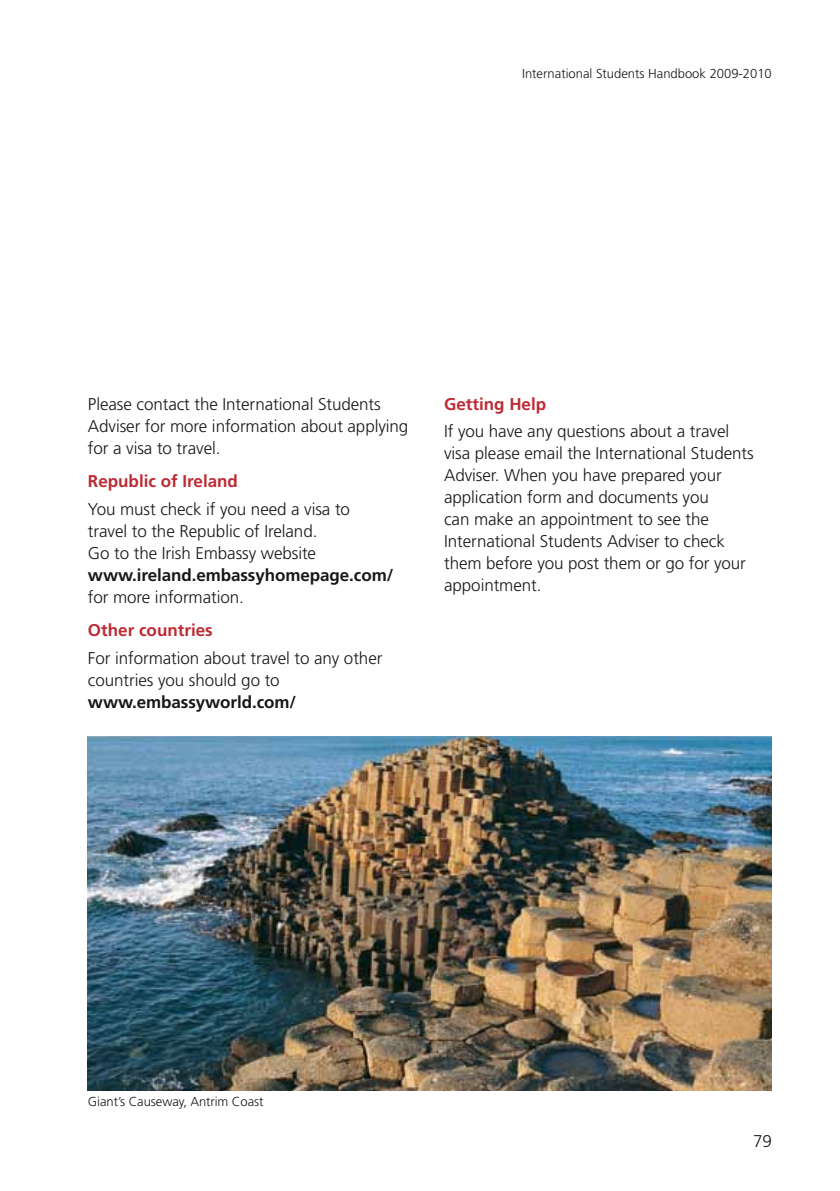
<style>
.page{position:relative;width:840px;height:1191px;background:#fff}
.page>*{position:absolute;margin:0;border:0;box-sizing:border-box;transform-origin:0 0}
.t1{font:300 17px/22px "Frutiger LT";letter-spacing:-.005em;color:#1a171c}
.t2{font:700 17px "Frutiger LT";letter-spacing:-.005em;color:#1a171c}
.t3{font:700 17px "Frutiger LT";color:#bd2a33}
.t4{font:300 13px "Frutiger LT";color:#1a171c}
</style>
<div class="page">
<img style="left:88px;top:736px;width:683px;height:354px">
<p class="t4" style="left:522px;top:66px;width:251px">International Students Handbook 2009-2010</p>
<p class="t1" style="left:88px;top:393px;width:322px">Please contact the International Students<br>Adviser for more information about applying for a visa to travel.</p>
<p class="t3" style="left:88px;top:471px;width:151px">Republic of Ireland</p>
<p class="t1" style="left:88px;top:498px;width:263px">You must check if you need a visa to travel to the Republic of Ireland.<br>Go to the Irish Embassy website</p>
<p class="t2" style="left:88px;top:565px;width:307px">www.ireland.embassyhomepage.com/</p>
<p class="t1" style="left:88px;top:586px;width:157px">for more information.</p>
<p class="t3" style="left:88px;top:620px;width:126px">Other countries</p>
<p class="t1" style="left:88px;top:647px;width:296px">For information about travel to any other countries you should go to</p>
<p class="t2" style="left:88px;top:692px;width:209px">www.embassyworld.com/</p>
<p class="t3" style="left:444px;top:394px;width:104px">Getting Help</p>
<p class="t1" style="left:444px;top:421px;width:311px">If you have any questions about a travel visa please email the International Students Adviser. When you have prepared your application form and documents you<br>can make an appointment to see the International Students Adviser to check them before you post them or go for your appointment.</p>
<p class="t4" style="left:88px;top:1094px;width:177px">Giant’s Causeway, Antrim Coast</p>
<p class="t1" style="left:752px;top:1130px;width:20px">79</p>
</div>
